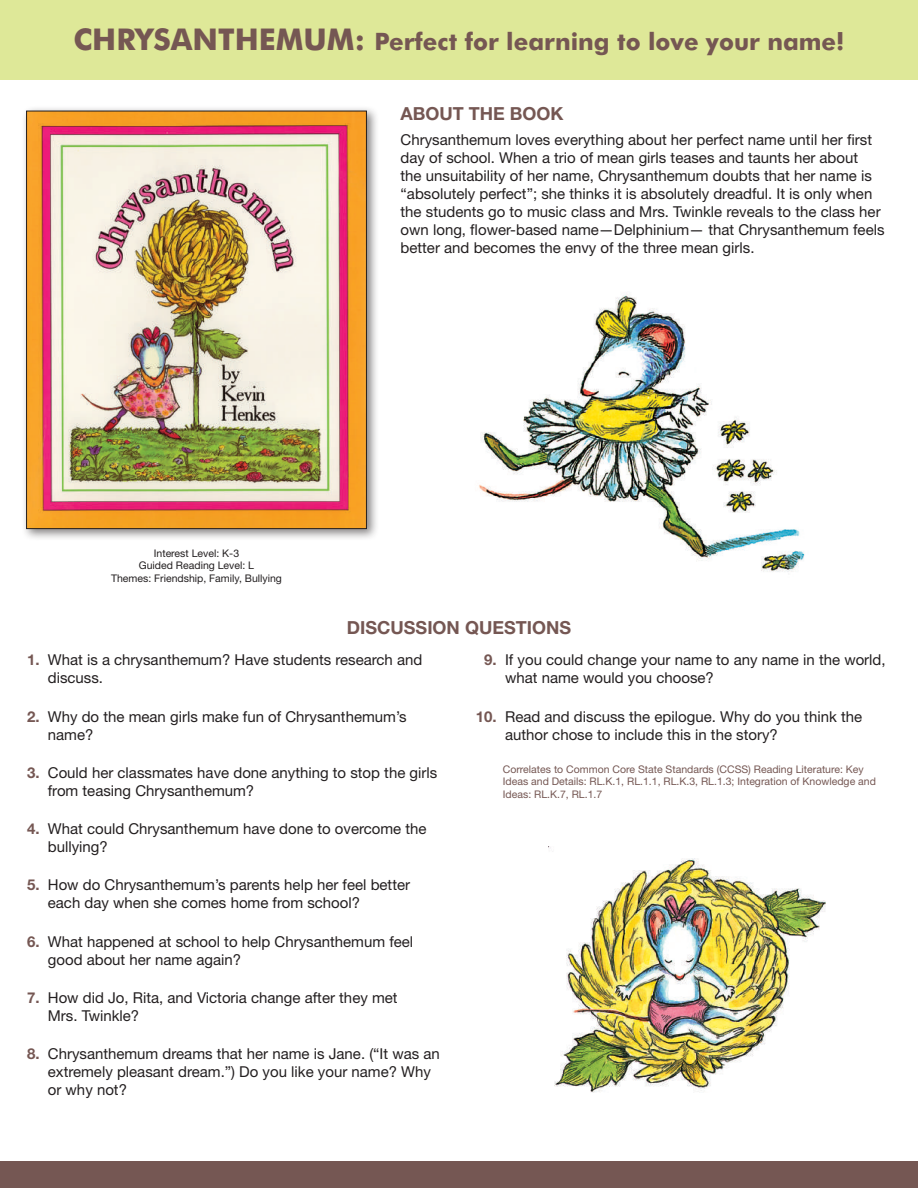
<style>
.page{position:relative;width:918px;height:1188px;background:#fff}
.page>*{position:absolute;margin:0;border:0;box-sizing:border-box;transform-origin:0 0}
.t1{font:700 24px "Futura BT";color:#755753}
.t2{font:700 18px "Helvetica Neue";color:#755753}
.t3{font:15px/18px "Helvetica Neue";color:#231f20}
.t4{font:10.5px/12.6px "Helvetica Neue";color:#755753}
.t5{font:10.5px/12.6px "Helvetica Neue";color:#231f20;text-align:center}
.s1{font-size:30px}
.s2{font-weight:700;color:#755753}
</style>
<div class="page">
<img style="left:479px;top:294px;width:326px;height:278px">
<img style="left:549px;top:846px;width:277px;height:247px">
<div style="left:21px;top:105px;width:358px;height:436px;background:#231f20;opacity:.55"></div>
<img style="left:28px;top:113px;width:337px;height:414px">
<div style="left:26px;top:111px;width:341px;height:418px;border:1px solid #231f20"></div>
<div style="left:0;top:0;width:918px;height:79px;background:#dee898"></div>
<div style="left:0;top:1161px;width:918px;height:27px;background:#755753"></div>
<h1 class="t1" style="left:73px;top:27px;width:773px"><span class="s1">CHRYSANTHEMUM:</span> Perfect for learning to love your name!</h1>
<p class="t5" style="left:111px;top:547px;width:172px">Interest Level: K-3<br>Guided Reading Level: L<br>Themes: Friendship, Family, Bullying</p>
<p class="t2" style="left:401px;top:102px;width:165px">ABOUT THE BOOK</p>
<p class="t3" style="left:401px;top:130px;width:486px">Chrysanthemum loves everything about her perfect name until her first day of school. When a trio of mean girls teases and taunts her about<br>the unsuitability of her name, Chrysanthemum doubts that her name is “absolutely perfect”; she thinks it is absolutely dreadful. It is only when the students go to music class and Mrs. Twinkle reveals to the class her own long, flower-based name—Delphinium— that Chrysanthemum feels better and becomes the envy of the three mean girls.</p>
<p class="t2" style="left:347px;top:616px;width:226px">DISCUSSION QUESTIONS</p>
<p class="t3" style="left:48px;top:651px;width:376px;text-indent:-21px"><span class="s2">1.</span> What is a chrysanthemum? Have students research and discuss.</p>
<p class="t3" style="left:48px;top:707px;width:360px;text-indent:-21px"><span class="s2">2.</span> Why do the mean girls make fun of Chrysanthemum’s name?</p>
<p class="t3" style="left:48px;top:763px;width:391px;text-indent:-21px"><span class="s2">3.</span> Could her classmates have done anything to stop the girls from teasing Chrysanthemum?</p>
<p class="t3" style="left:48px;top:820px;width:380px;text-indent:-21px"><span class="s2">4.</span> What could Chrysanthemum have done to overcome the bullying?</p>
<p class="t3" style="left:48px;top:876px;width:364px;text-indent:-21px"><span class="s2">5.</span> How do Chrysanthemum’s parents help her feel better each day when she comes home from school?</p>
<p class="t3" style="left:48px;top:932px;width:367px;text-indent:-21px"><span class="s2">6.</span> What happened at school to help Chrysanthemum feel good about her name again?</p>
<p class="t3" style="left:48px;top:988px;width:351px;text-indent:-21px"><span class="s2">7.</span> How did Jo, Rita, and Victoria change after they met<br>Mrs. Twinkle?</p>
<p class="t3" style="left:48px;top:1045px;width:394px;text-indent:-21px"><span class="s2">8.</span> Chrysanthemum dreams that her name is Jane. (“It was an extremely pleasant dream.”) Do you like your name? Why or why not?</p>
<p class="t3" style="left:505px;top:651px;width:382px;text-indent:-21px"><span class="s2">9.</span> If you could change your name to any name in the world, what name would you choose?</p>
<p class="t3" style="left:505px;top:707px;width:359px;text-indent:-29px"><span class="s2">10.</span> Read and discuss the epilogue. Why do you think the author chose to include this in the story?</p>
<p class="t4" style="left:503px;top:762px;width:375px">Correlates to Common Core State Standards (CCSS) Reading Literature: Key<br>Ideas and Details: RL.K.1, RL.1.1, RL.K.3, RL.1.3; Integration of Knowledge and<br>Ideas: RL.K.7, RL.1.7</p>
</div>
